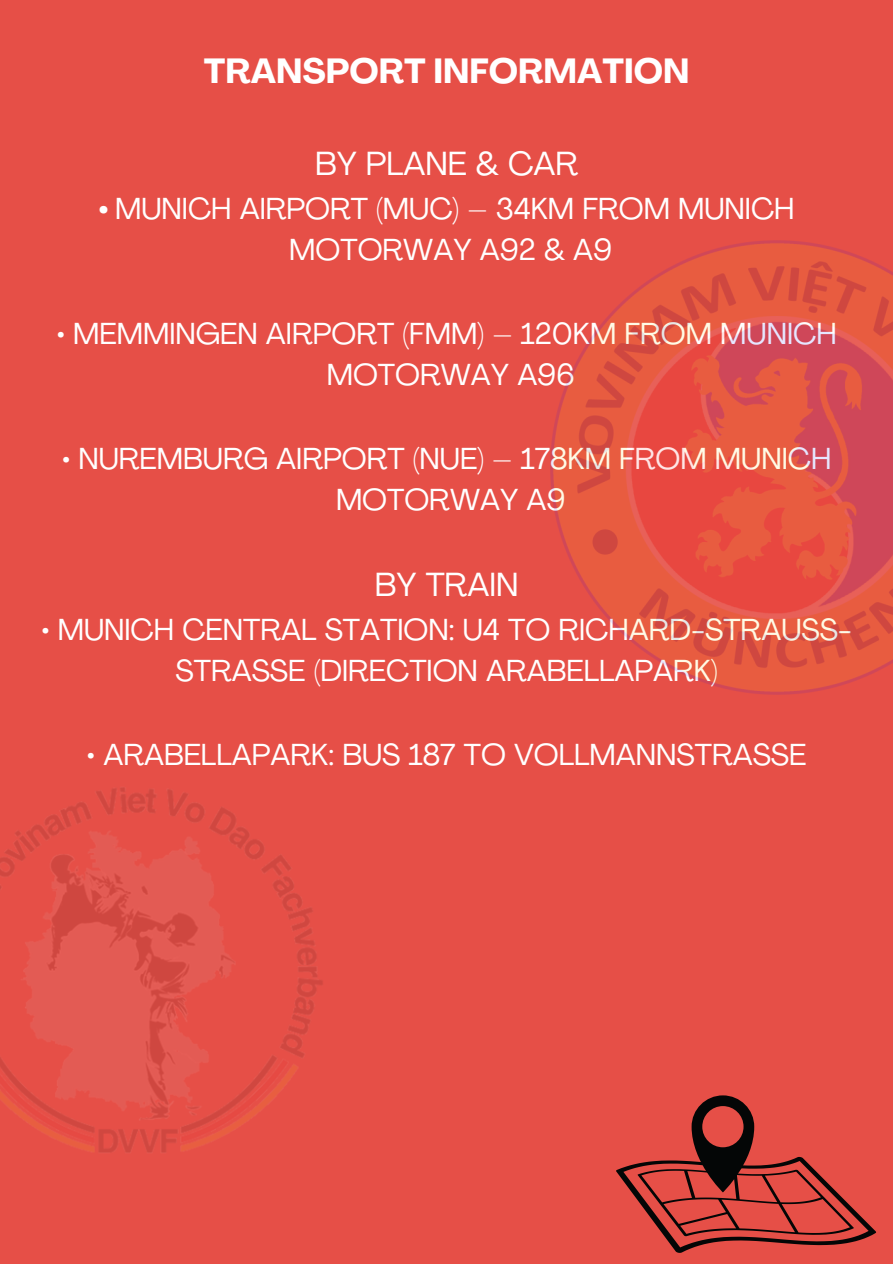
<style>
.page{position:relative;width:893px;height:1264px;background:#fff}
.page>*{position:absolute;margin:0;border:0;box-sizing:border-box;transform-origin:0 0}
.t1{font:700 34.5px "Agrandir";color:#fff}
.t2{font:33px "Agrandir";color:#fff}
.t3{font:30px/41.7px "Agrandir";color:#fff;text-align:center}
.s1{font-weight:700}
</style>
<div class="page">
<div style="left:0;top:0;width:892px;height:1263px;background:#e64f47"></div>
<svg style="left:616px;top:1095px;width:260px;height:157px"></svg>
<img style="left:0;top:787px;width:323px;height:366px">
<img style="left:550px;top:240px;width:342px;height:455px">
<p class="t1" style="left:204px;top:57px;width:487px">TRANSPORT INFORMATION</p>
<p class="t2" style="left:315px;top:150px;width:265px">BY PLANE &amp; CAR</p>
<p class="t3" style="left:99px;top:190px;width:697px"><span class="s1">•</span> MUNICH AIRPORT (MUC) – 34KM FROM MUNICH<br>MOTORWAY A92 &amp; A9</p>
<p class="t3" style="left:57px;top:315px;width:781px">• MEMMINGEN AIRPORT (FMM) – 120KM FROM MUNICH<br>MOTORWAY A96</p>
<p class="t3" style="left:62px;top:440px;width:770px">• NUREMBURG AIRPORT (NUE) – 178KM FROM MUNICH<br>MOTORWAY A9</p>
<p class="t2" style="left:375px;top:571px;width:145px">BY TRAIN</p>
<p class="t3" style="left:41px;top:611px;width:812px">• MUNICH CENTRAL STATION: U4 TO RICHARD-STRAUSS-<br>STRASSE (DIRECTION ARABELLAPARK)</p>
<p class="t3" style="left:87px;top:736px;width:720px">• ARABELLAPARK: BUS 187 TO VOLLMANNSTRASSE</p>
</div>
